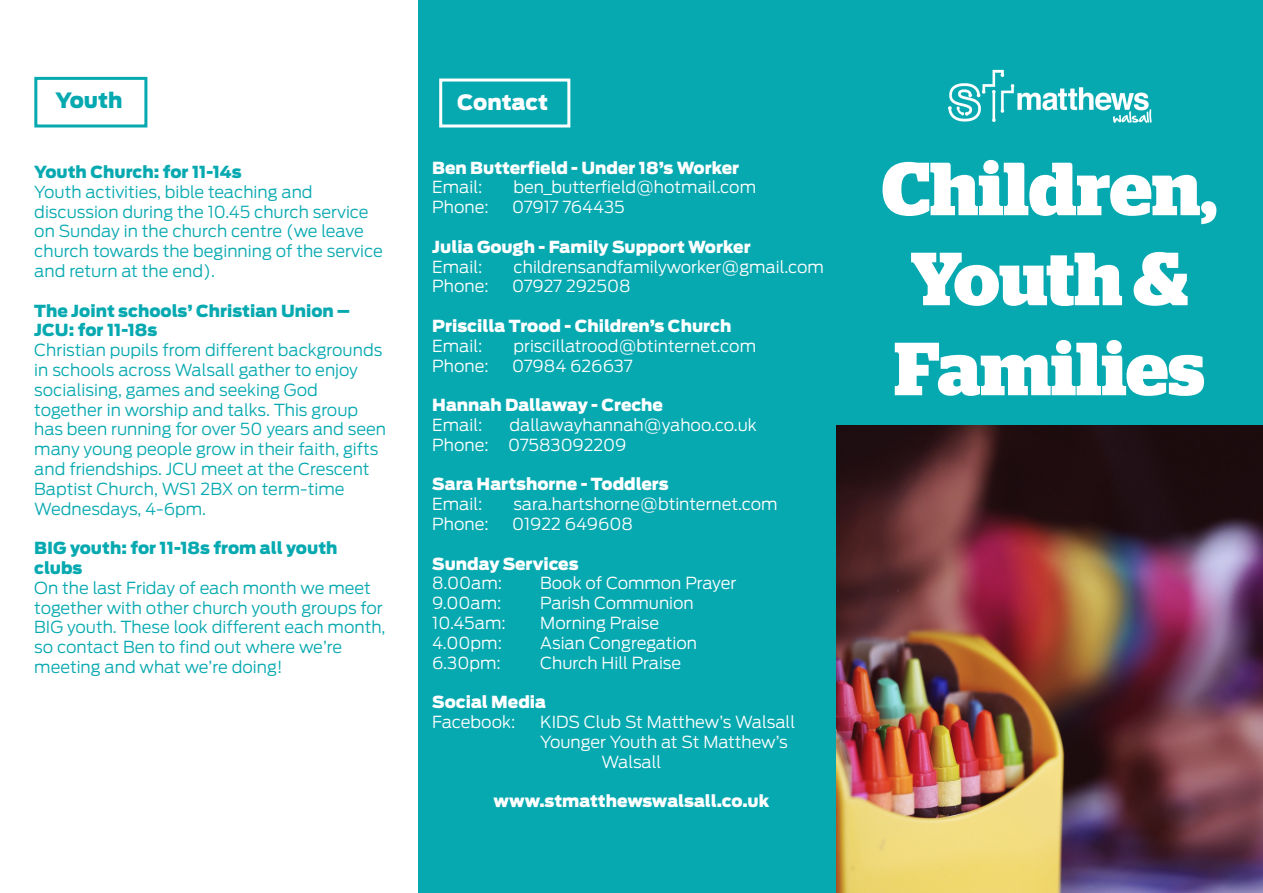
<style>
.page{position:relative;width:1263px;height:893px;background:#fff}
.page>*{position:absolute;margin:0;border:0;box-sizing:border-box;transform-origin:0 0}
.t1{font:700 75px/90px "Stag";color:#fff}
.t2{font:900 21px "Antenna";letter-spacing:-.005em;color:#fff}
.t3{font:900 21px "Antenna";color:#07a9b1}
.t4{font:300 16.5px/19.8px "Antenna";color:#07a9b1}
.t5{font:300 16.5px "Antenna";color:#fff}
.t6{font:900 16.5px "Antenna";color:#fff}
.t7{font:900 16.5px/19.8px "Antenna";color:#07a9b1}
</style>
<div class="page">
<div style="left:845px;top:0;width:418px;height:425px;background:#07a9b1"></div>
<img style="left:939px;top:55px;width:220px;height:90px">
<div style="left:419px;top:1px;width:425px;height:891px;background:#07a9b1"></div>
<div style="left:34px;top:77px;width:113px;height:50px;border:3px solid #07a9b1"></div>
<div style="left:439px;top:79px;width:131px;height:48px;border:3px solid #fff"></div>
<img style="left:836px;top:425px;width:427px;height:468px">
<p class="t3" style="left:56px;top:88px;width:68px">Youth</p>
<p class="t7" style="left:34px;top:162px;width:209px">Youth Church: for 11-14s</p>
<p class="t4" style="left:34px;top:182px;width:280px">Youth activities, bible teaching and</p>
<p class="t4" style="left:34px;top:202px;width:350px">discussion during the 10.45 church service on Sunday in the church centre (we leave church towards the beginning of the service and return at the end).</p>
<p class="t7" style="left:34px;top:301px;width:317px">The Joint schools’ Christian Union –<br>JCU: for 11-18s</p>
<p class="t4" style="left:34px;top:340px;width:353px">Christian pupils from different backgrounds in schools across Walsall gather to enjoy socialising, games and seeking God together in worship and talks. This group has been running for over 50 years and seen many young people grow in their faith, gifts and friendships. JCU meet at the Crescent Baptist Church, WS1 2BX on term-time Wednesdays, 4-6pm.</p>
<p class="t7" style="left:34px;top:538px;width:305px">BIG youth: for 11-18s from all youth clubs</p>
<p class="t4" style="left:34px;top:578px;width:353px">On the last Friday of each month we meet together with other church youth groups for BIG youth. These look different each month, so contact Ben to find out where we’re meeting and what we’re doing!</p>
<p class="t2" style="left:457px;top:90px;width:92px">Contact</p>
<p class="t6" style="left:432px;top:158px;width:308px">Ben Butterfield - Under 18’s Worker</p>
<p class="t5" style="left:432px;top:177px;width:52px">Email:</p>
<p class="t5" style="left:513px;top:177px;width:244px">ben_butterfield@hotmail.com</p>
<p class="t5" style="left:432px;top:197px;width:58px">Phone:</p>
<p class="t5" style="left:512px;top:197px;width:114px">07917 764435</p>
<p class="t6" style="left:432px;top:237px;width:320px">Julia Gough - Family Support Worker</p>
<p class="t5" style="left:432px;top:257px;width:52px">Email:</p>
<p class="t5" style="left:513px;top:257px;width:312px">childrensandfamilyworker@gmail.com</p>
<p class="t5" style="left:432px;top:276px;width:58px">Phone:</p>
<p class="t5" style="left:512px;top:276px;width:120px">07927 292508</p>
<p class="t6" style="left:432px;top:316px;width:301px">Priscilla Trood - Children’s Church</p>
<p class="t5" style="left:432px;top:336px;width:52px">Email:</p>
<p class="t5" style="left:513px;top:336px;width:244px">priscillatrood@btinternet.com</p>
<p class="t5" style="left:432px;top:356px;width:58px">Phone:</p>
<p class="t5" style="left:512px;top:356px;width:122px">07984 626637</p>
<p class="t6" style="left:432px;top:395px;width:232px">Hannah Dallaway - Creche</p>
<p class="t5" style="left:432px;top:415px;width:52px">Email:</p>
<p class="t5" style="left:509px;top:415px;width:249px">dallawayhannah@yahoo.co.uk</p>
<p class="t5" style="left:432px;top:435px;width:196px">Phone: 07583092209</p>
<p class="t6" style="left:432px;top:474px;width:238px">Sara Hartshorne - Toddlers</p>
<p class="t5" style="left:432px;top:494px;width:52px">Email:</p>
<p class="t5" style="left:513px;top:494px;width:265px">sara.hartshorne@btinternet.com</p>
<p class="t5" style="left:432px;top:514px;width:58px">Phone:</p>
<p class="t5" style="left:512px;top:514px;width:122px">01922 649608</p>
<p class="t6" style="left:432px;top:554px;width:148px">Sunday Services</p>
<p class="t5" style="left:432px;top:573px;width:71px">8.00am:</p>
<p class="t5" style="left:540px;top:573px;width:198px">Book of Common Prayer</p>
<p class="t5" style="left:432px;top:593px;width:71px">9.00am:</p>
<p class="t5" style="left:540px;top:593px;width:155px">Parish Communion</p>
<p class="t5" style="left:432px;top:613px;width:75px">10.45am:</p>
<p class="t5" style="left:540px;top:613px;width:120px">Morning Praise</p>
<p class="t5" style="left:432px;top:633px;width:71px">4.00pm:</p>
<p class="t5" style="left:540px;top:633px;width:158px">Asian Congregation</p>
<p class="t5" style="left:432px;top:653px;width:70px">6.30pm:</p>
<p class="t5" style="left:540px;top:653px;width:142px">Church Hill Praise</p>
<p class="t6" style="left:432px;top:692px;width:115px">Social Media</p>
<p class="t5" style="left:432px;top:712px;width:85px">Facebook:</p>
<p class="t5" style="left:540px;top:712px;width:256px">KIDS Club St Matthew’s Walsall</p>
<p class="t5" style="left:540px;top:732px;width:249px">Younger Youth at St Matthew’s</p>
<p class="t5" style="left:601px;top:752px;width:61px">Walsall</p>
<p class="t6" style="left:494px;top:791px;width:277px">www.stmatthewswalsall.co.uk</p>
<p class="t1" style="left:882px;top:144px;width:337px">Children,<br>Youth &amp;<br>Families</p>
</div>
